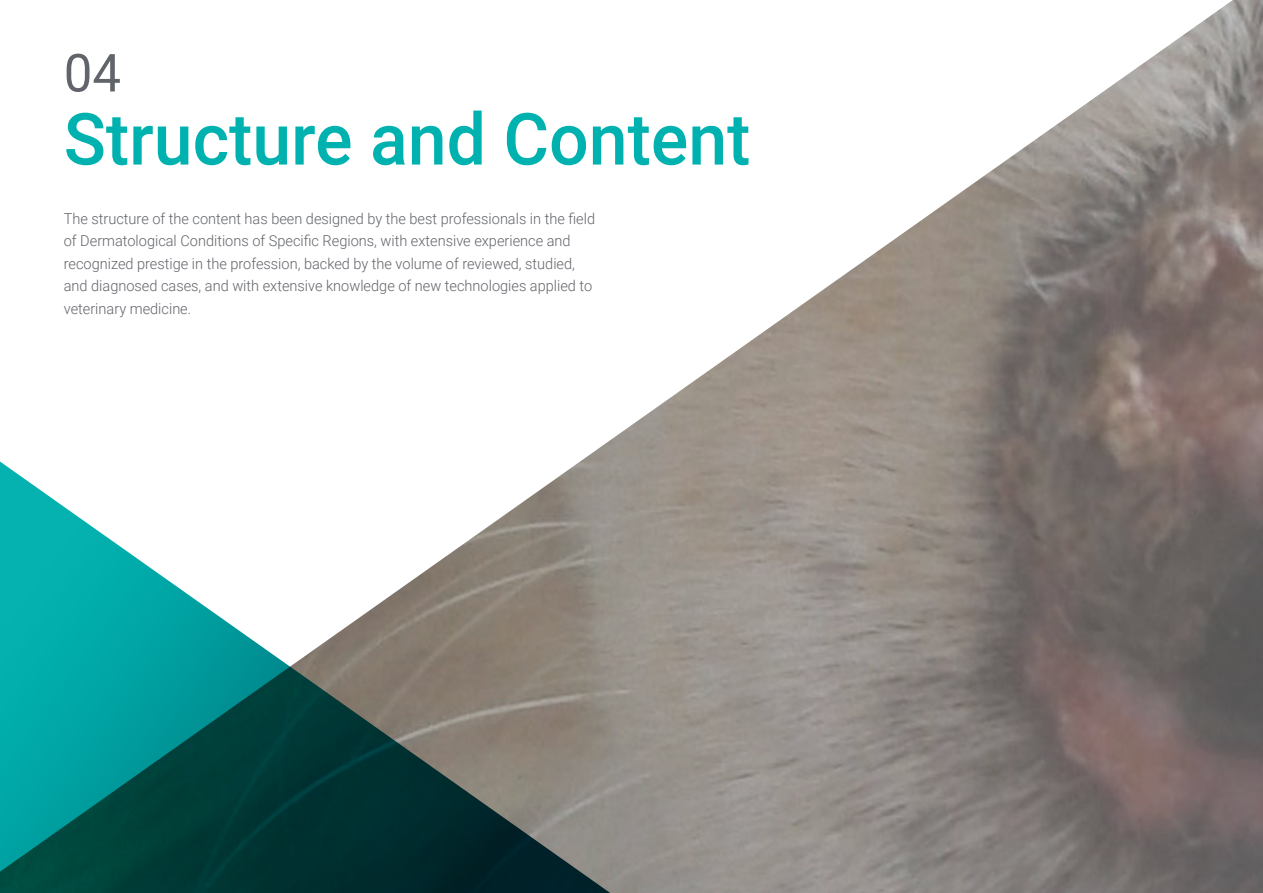
<style>
.page{position:relative;width:1263px;height:893px;background:#fff}
.page>*{position:absolute;margin:0;border:0;box-sizing:border-box;transform-origin:0 0}
.t1{font:500 72px "Roboto";color:#00b2af}
.t2{font:52.5px "Roboto";color:#61646a}
.t3{font:300 15px/22.5px "Roboto";color:#61646a}
</style>
<div class="page">
<img style="left:602px;top:0;width:661px;height:893px">
<svg style="left:0;top:446px;width:640px;height:447px"></svg>
<h2 class="t2" style="left:64px;top:36px;width:59px">04</h2>
<h1 class="t1" style="left:64px;top:89px;width:688px">Structure and Content</h1>
<p class="t3" style="left:64px;top:207px;width:533px">The structure of the content has been designed by the best professionals in the field of Dermatological Conditions of Specific Regions, with extensive experience and recognized prestige in the profession, backed by the volume of reviewed, studied, and diagnosed cases, and with extensive knowledge of new technologies applied to veterinary medicine.</p>
</div>
